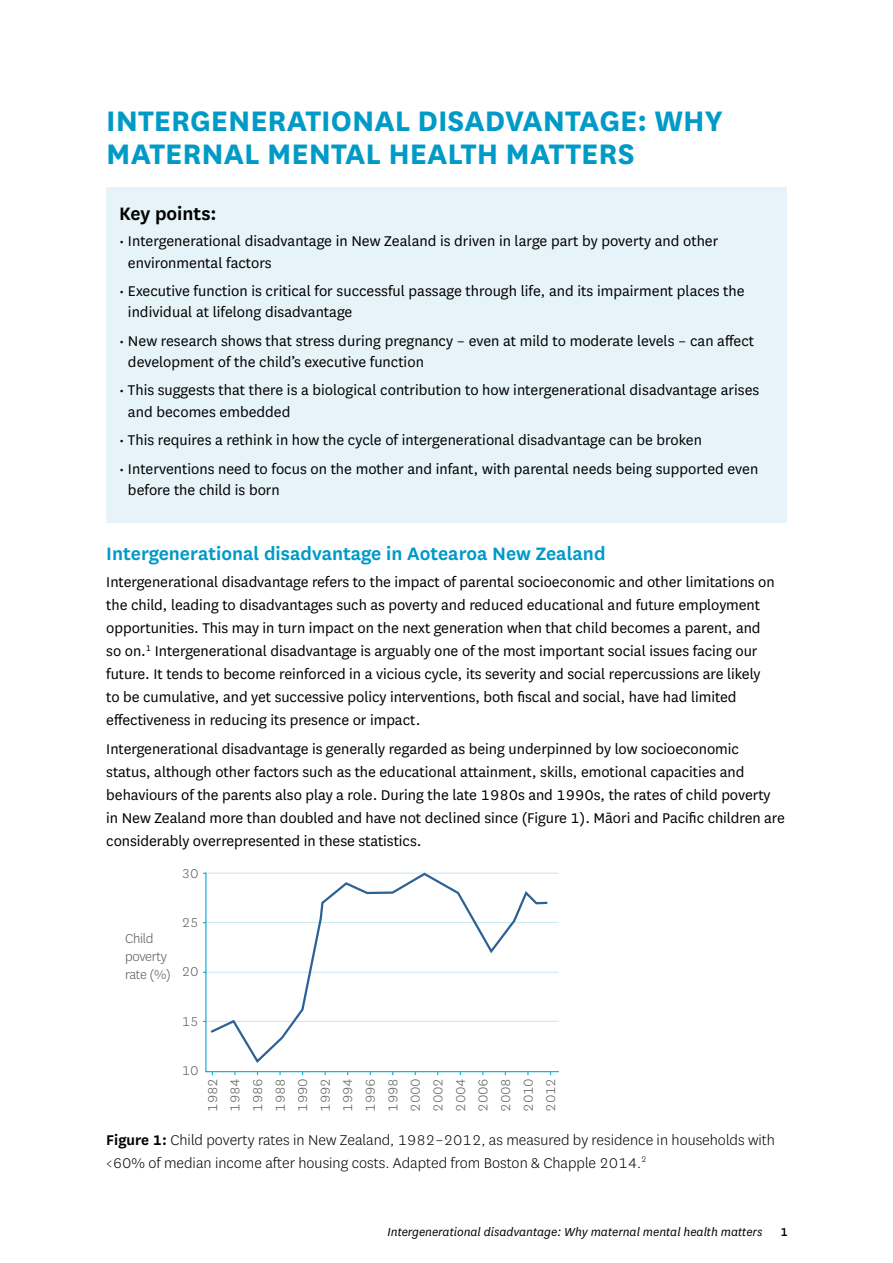
<style>
.page{position:relative;width:893px;height:1263px;background:#fff}
.page>*{position:absolute;margin:0;border:0;box-sizing:border-box;transform-origin:0 0}
.t1{font:700 33px/33px "National";color:#009ac7}
.t2{font:600 21px "National";color:#009ac7}
.t3{font:600 21px "National";color:#000}
.t4{font:16.5px/23px "National";letter-spacing:-.005em;color:#000}
.t5{font:300 16.5px/22.5px "National";color:#000}
.t6{font:300 15px/22.5px "National";letter-spacing:-.02em;color:#58595b}
.t7{font:italic 13.5px "National";color:#000}
.t8{font:500 13.5px "National";color:#000}
.s1{font-weight:600}
</style>
<div class="page">
<div style="left:106px;top:187px;width:681px;height:336px;background:#e6f3f8"></div>
<svg style="left:205px;top:872px;width:354px;height:201px"></svg>
<h1 class="t1" style="left:106px;top:102px;width:618px">INTERGENERATIONAL DISADVANTAGE: WHY<br>MATERNAL MENTAL HEALTH MATTERS</h1>
<p class="t3" style="left:119px;top:199px;width:99px">Key points:</p>
<p class="t4" style="left:128px;top:229px;width:592px;line-height:21.8px;text-indent:-9px">• Intergenerational disadvantage in New Zealand is driven in large part by poverty and other environmental factors</p>
<p class="t4" style="left:128px;top:279px;width:618px;line-height:21.8px;text-indent:-9px">• Executive function is critical for successful passage through life, and its impairment places the individual at lifelong disadvantage</p>
<p class="t4" style="left:128px;top:329px;width:628px;line-height:21.8px;text-indent:-9px">• New research shows that stress during pregnancy – even at mild to moderate levels – can affect development of the child’s executive function</p>
<p class="t4" style="left:128px;top:379px;width:633px;line-height:21.8px;text-indent:-9px">• This suggests that there is a biological contribution to how intergenerational disadvantage arises and becomes embedded</p>
<p class="t4" style="left:119px;top:428px;width:584px">• This requires a rethink in how the cycle of intergenerational disadvantage can be broken</p>
<p class="t4" style="left:128px;top:457px;width:632px;line-height:21.8px;text-indent:-9px">• Interventions need to focus on the mother and infant, with parental needs being supported even before the child is born</p>
<p class="t2" style="left:106px;top:539px;width:501px">Intergenerational disadvantage in Aotearoa New Zealand</p>
<p class="t4" style="left:106px;top:570px;width:670px">Intergenerational disadvantage refers to the impact of parental socioeconomic and other limitations on the child, leading to disadvantages such as poverty and reduced educational and future employment opportunities. This may in turn impact on the next generation when that child becomes a parent, and so on.<sup>1</sup> Intergenerational disadvantage is arguably one of the most important social issues facing our future. It tends to become reinforced in a vicious cycle, its severity and social repercussions are likely to be cumulative, and yet successive policy interventions, both fiscal and social, have had limited effectiveness in reducing its presence or impact.</p>
<p class="t4" style="left:106px;top:737px;width:680px">Intergenerational disadvantage is generally regarded as being underpinned by low socioeconomic status, although other factors such as the educational attainment, skills, emotional capacities and behaviours of the parents also play a role. During the late 1980s and 1990s, the rates of child poverty in New Zealand more than doubled and have not declined since (Figure 1). Māori and Pacific children are considerably overrepresented in these statistics.</p>
<p class="t6" style="left:182px;top:862px;width:18px">30</p>
<p class="t6" style="left:125px;top:929px;width:47px;line-height:18px">Child poverty rate (%)</p>
<p class="t6" style="left:182px;top:911px;width:18px">25</p>
<p class="t6" style="left:182px;top:960px;width:18px">20</p>
<p class="t6" style="left:182px;top:1009px;width:18px">15</p>
<p class="t6" style="left:182px;top:1059px;width:18px">10</p>
<p class="t6" style="left:201px;top:1112px;width:35px;text-align:justify;rotate:-90deg">1982<br>1984<br>1986<br>1988<br>1990<br>1992<br>1994<br>1996<br>1998<br>2000<br>2002<br>2004<br>2006<br>2008<br>2010<br>2012</p>
<p class="t5" style="left:106px;top:1128px;width:670px"><span class="s1">Figure 1:</span> Child poverty rates in New Zealand, 1982–2012, as measured by residence in households with &lt;60% of median income after housing costs. Adapted from Boston &amp; Chapple 2014.<sup>2</sup></p>
<p class="t7" style="left:388px;top:1224px;width:376px">Intergenerational disadvantage: Why maternal mental health matters</p>
<p class="t8" style="left:780px;top:1223px;width:9px">1</p>
</div>
